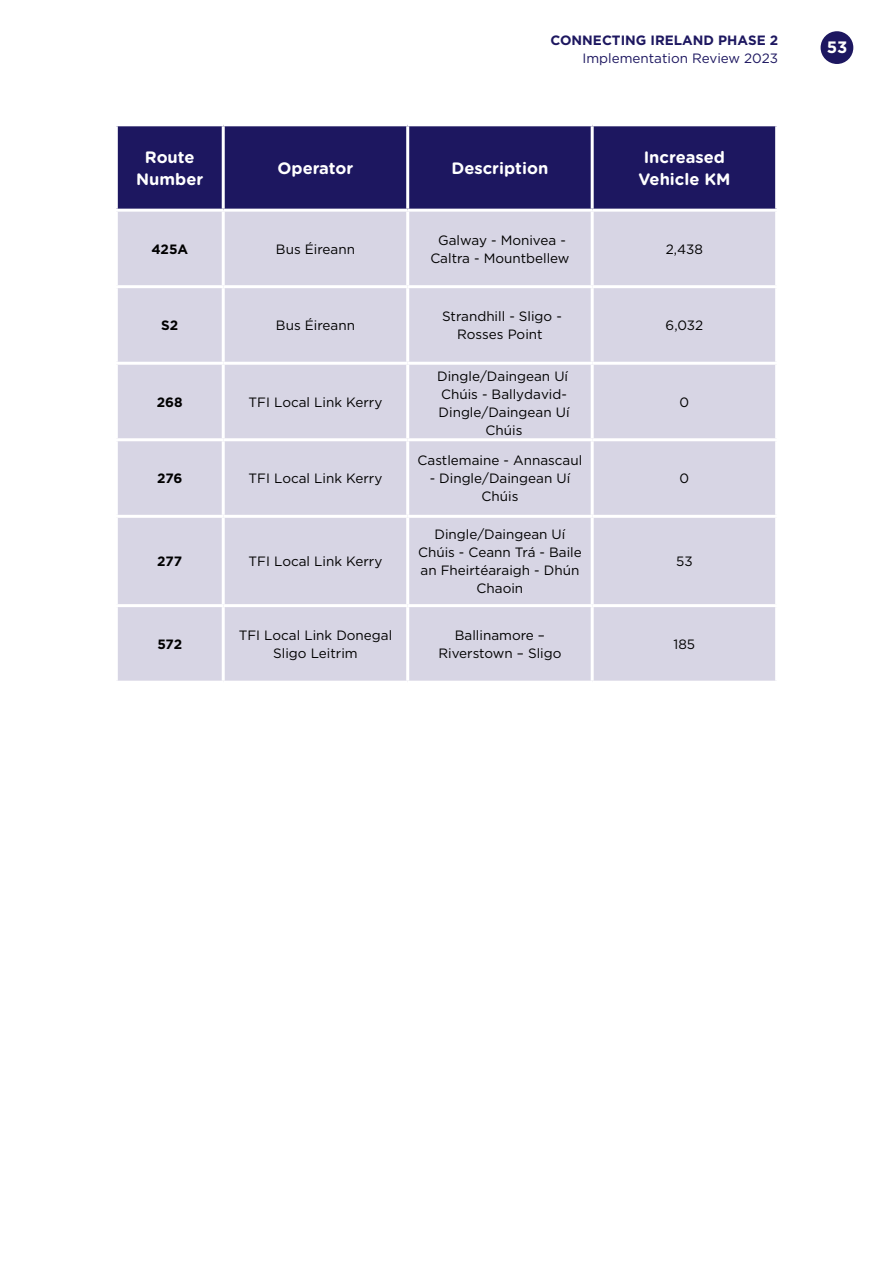
<style>
.page{position:relative;width:893px;height:1263px;background:#fff}
.page>*{position:absolute;margin:0;border:0;box-sizing:border-box;transform-origin:0 0}
.Table_Heading{font:700 16.5px/22.5px "Gotham Rounded";color:#fff;text-align:center}
.t1{font:700 16.5px "Gotham";color:#fff}
.Table_body{font:13.5px/18px "Gotham";color:#000;text-align:center}
.t2{font:13.5px "Gotham";color:#1d1760}
.t3{font:700 13.5px "Gotham";color:#1d1760}
.Table_body-2{font:700 13.5px "Gotham";color:#000}
</style>
<div class="page">
<div style="left:821px;top:31px;width:32px;height:33px;background:#1d1760;border-radius:50%"></div>
<div style="left:118px;top:126px;width:657px;height:83px;background:#1d1760"></div>
<div style="left:118px;top:212px;width:657px;height:469px;background:#d7d5e4"></div>
<hr style="left:222px;top:212px;width:3px;height:73px;background:#fff">
<hr style="left:406px;top:212px;width:3px;height:73px;background:#fff">
<hr style="left:591px;top:212px;width:3px;height:73px;background:#fff">
<hr style="left:222px;top:288px;width:3px;height:74px;background:#fff">
<hr style="left:406px;top:288px;width:3px;height:74px;background:#fff">
<hr style="left:591px;top:288px;width:3px;height:74px;background:#fff">
<hr style="left:222px;top:365px;width:3px;height:73px;background:#fff">
<hr style="left:406px;top:365px;width:3px;height:73px;background:#fff">
<hr style="left:591px;top:365px;width:3px;height:73px;background:#fff">
<hr style="left:222px;top:441px;width:3px;height:74px;background:#fff">
<hr style="left:406px;top:441px;width:3px;height:74px;background:#fff">
<hr style="left:591px;top:441px;width:3px;height:74px;background:#fff">
<hr style="left:222px;top:518px;width:3px;height:86px;background:#fff">
<hr style="left:406px;top:518px;width:3px;height:86px;background:#fff">
<hr style="left:591px;top:518px;width:3px;height:86px;background:#fff">
<hr style="left:222px;top:607px;width:3px;height:74px;background:#fff">
<hr style="left:406px;top:607px;width:3px;height:74px;background:#fff">
<hr style="left:591px;top:607px;width:3px;height:74px;background:#fff">
<hr style="left:222px;top:126px;width:3px;height:83px;background:#fff">
<hr style="left:406px;top:126px;width:3px;height:83px;background:#fff">
<hr style="left:591px;top:126px;width:3px;height:83px;background:#fff">
<hr style="left:115px;top:285px;width:108px;height:3px;background:#fff">
<hr style="left:223px;top:285px;width:185px;height:3px;background:#fff">
<hr style="left:408px;top:285px;width:184px;height:3px;background:#fff">
<hr style="left:592px;top:285px;width:186px;height:3px;background:#fff">
<hr style="left:115px;top:362px;width:108px;height:3px;background:#fff">
<hr style="left:223px;top:362px;width:185px;height:3px;background:#fff">
<hr style="left:408px;top:362px;width:184px;height:3px;background:#fff">
<hr style="left:592px;top:362px;width:186px;height:3px;background:#fff">
<hr style="left:115px;top:438px;width:108px;height:3px;background:#fff">
<hr style="left:223px;top:438px;width:185px;height:3px;background:#fff">
<hr style="left:408px;top:438px;width:184px;height:3px;background:#fff">
<hr style="left:592px;top:438px;width:186px;height:3px;background:#fff">
<hr style="left:115px;top:515px;width:108px;height:3px;background:#fff">
<hr style="left:223px;top:515px;width:185px;height:3px;background:#fff">
<hr style="left:408px;top:515px;width:184px;height:3px;background:#fff">
<hr style="left:592px;top:515px;width:186px;height:3px;background:#fff">
<hr style="left:115px;top:604px;width:108px;height:3px;background:#fff">
<hr style="left:223px;top:604px;width:185px;height:3px;background:#fff">
<hr style="left:408px;top:604px;width:184px;height:3px;background:#fff">
<hr style="left:592px;top:604px;width:186px;height:3px;background:#fff">
<p class="t3" style="left:550px;top:32px;width:229px">CONNECTING IRELAND PHASE 2</p>
<p class="t2" style="left:582px;top:50px;width:197px">Implementation Review 2023</p>
<p class="Table_Heading" style="left:136px;top:145px;width:69px">Route<br>Number</p>
<p class="Table_Heading" style="left:278px;top:156px;width:77px">Operator</p>
<p class="Table_Heading" style="left:452px;top:156px;width:98px">Description</p>
<p class="Table_Heading" style="left:638px;top:145px;width:94px">Increased<br>Vehicle KM</p>
<p class="Table_body-2" style="left:151px;top:240px;width:38px">425A</p>
<p class="Table_body" style="left:276px;top:240px;width:81px">Bus Éireann</p>
<p class="Table_body" style="left:430px;top:231px;width:141px">Galway - Monivea -<br>Caltra - Mountbellew</p>
<p class="Table_body" style="left:666px;top:240px;width:39px">2,438</p>
<p class="Table_body-2" style="left:161px;top:317px;width:19px">S2</p>
<p class="Table_body" style="left:276px;top:316px;width:81px">Bus Éireann</p>
<p class="Table_body" style="left:442px;top:307px;width:121px">Strandhill - Sligo -<br>Rosses Point</p>
<p class="Table_body" style="left:666px;top:316px;width:39px">6,032</p>
<p class="Table_body-2" style="left:157px;top:393px;width:27px">268</p>
<p class="Table_body" style="left:249px;top:393px;width:135px">TFI Local Link Kerry</p>
<p class="Table_body-2" style="left:157px;top:470px;width:27px">276</p>
<p class="Table_body" style="left:249px;top:469px;width:135px">TFI Local Link Kerry</p>
<p class="Table_body-2" style="left:157px;top:553px;width:27px">277</p>
<p class="Table_body" style="left:249px;top:552px;width:135px">TFI Local Link Kerry</p>
<p class="Table_body" style="left:437px;top:367px;width:134px">Dingle/Daingean Uí<br>Chúis - Ballydavid-<br>Dingle/Daingean Uí<br>Chúis</p>
<p class="Table_body" style="left:680px;top:393px;width:11px">0</p>
<p class="Table_body" style="left:418px;top:451px;width:166px">Castlemaine - Annascaul</p>
<p class="Table_body" style="left:430px;top:469px;width:142px">- Dingle/Daingean Uí<br>Chúis</p>
<p class="Table_body" style="left:680px;top:469px;width:11px">0</p>
<p class="Table_body" style="left:418px;top:525px;width:165px">Dingle/Daingean Uí<br>Chúis - Ceann Trá - Baile an Fheirtéaraigh - Dhún<br>Chaoin</p>
<p class="Table_body" style="left:676px;top:552px;width:18px">53</p>
<p class="Table_body-2" style="left:157px;top:635px;width:26px">572</p>
<p class="Table_body" style="left:239px;top:626px;width:155px">TFI Local Link Donegal<br>Sligo Leitrim</p>
<p class="Table_body" style="left:438px;top:626px;width:125px">Ballinamore –<br>Riverstown – Sligo</p>
<p class="Table_body" style="left:674px;top:635px;width:23px">185</p>
<p class="t1" style="left:827px;top:36px;width:22px">53</p>
</div>
